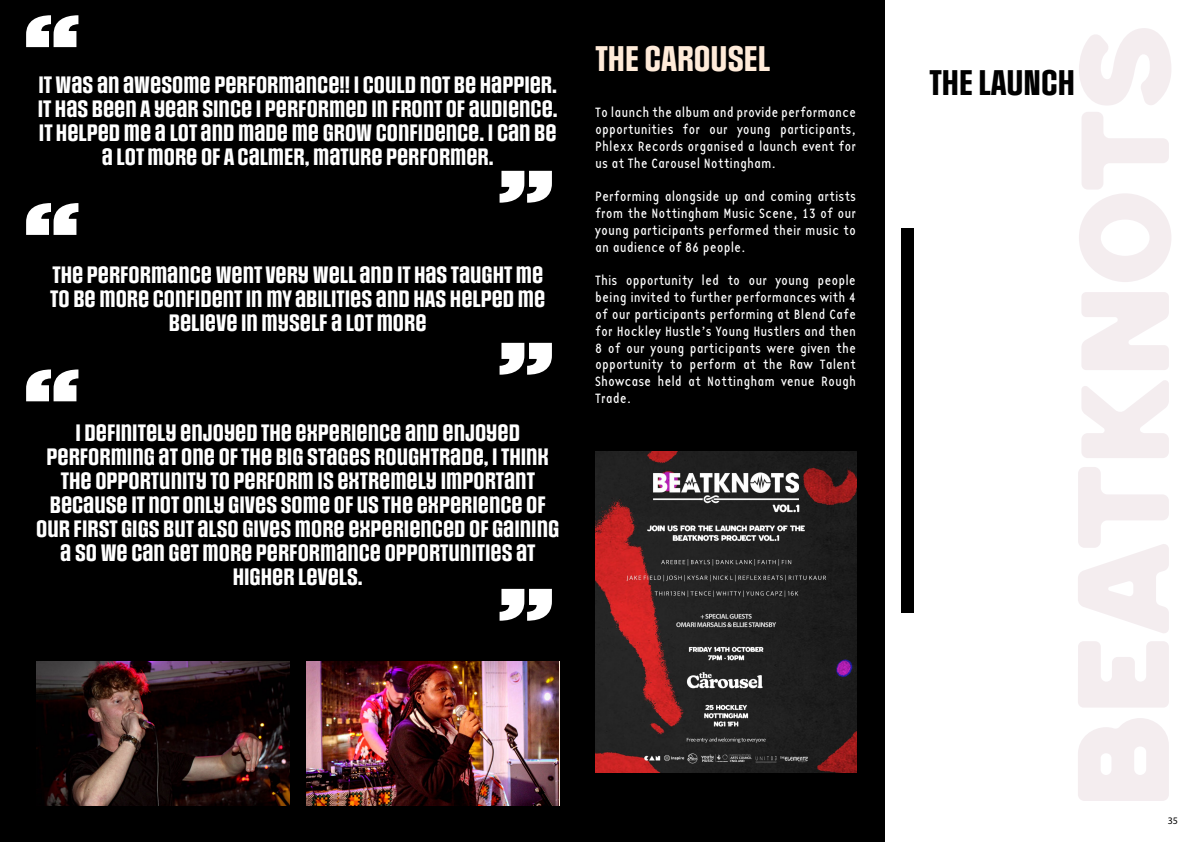
<style>
.page{position:relative;width:1191px;height:842px;background:#fff}
.page>*{position:absolute;margin:0;border:0;box-sizing:border-box;transform-origin:0 0}
.t1{font:900 80px "Wedding Gothic ATF";color:#fff}
.t2{font:700 30px "Social Gothic";color:#ffebd9}
.t3{font:700 30px "Social Gothic";color:#000}
.t4{font:700 20px/24px "Social Gothic";color:#fff;text-align:center}
.t5{font:14px/16.8px "Base 12 Sans OT";color:#fff;text-align:justify}
.t6{font:10px "Myriad Pro";color:#000}
</style>
<div class="page">
<div style="left:0;top:0;width:428px;height:842px;background:#000"></div>
<div style="left:428px;top:0;width:456px;height:842px;background:#000"></div>
<div style="left:901px;top:228px;width:13px;height:384px;background:#000"></div>
<img style="left:36px;top:662px;width:253px;height:144px">
<img style="left:306px;top:662px;width:253px;height:144px">
<img style="left:596px;top:451px;width:260px;height:322px">
<h1 class="t1" style="left:22px;top:-10px;width:61px">“</h1>
<p class="t4" style="left:38px;top:74px;width:521px">IT WAS AN AWESOME PERFORMANCE!! I COULD NOT BE HAPPIER.<br>IT HAS BEEN A YEAR SINCE I PERFORMED IN FRONT OF AUDIENCE.<br>IT HELPED ME A LOT AND MADE ME GROW CONFIDENCE. I CAN BE A LOT MORE OF A CALMER, MATURE PERFORMER.</p>
<h1 class="t1" style="left:22px;top:178px;width:61px">“</h1>
<h1 class="t1" style="left:495px;top:144px;width:61px">”</h1>
<p class="t4" style="left:50px;top:264px;width:496px">THE PERFORMANCE WENT VERY WELL AND IT HAS TAUGHT ME<br>TO BE MORE CONFIDENT IN MY ABILITIES AND HAS HELPED ME<br>BELIEVE IN MYSELF A LOT MORE</p>
<h1 class="t1" style="left:22px;top:344px;width:61px">“</h1>
<h1 class="t1" style="left:495px;top:316px;width:61px">”</h1>
<p class="t4" style="left:36px;top:422px;width:524px">I DEFINITELY ENJOYED THE EXPERIENCE AND ENJOYED PERFORMING AT ONE OF THE BIG STAGES ROUGHTRADE, I THINK THE OPPORTUNITY TO PERFORM IS EXTREMELY IMPORTANT BECAUSE IT NOT ONLY GIVES SOME OF US THE EXPERIENCE OF OUR FIRST GIGS BUT ALSO GIVES MORE EXPERIENCED OF GAINING A SO WE CAN GET MORE PERFORMANCE OPPORTUNITIES AT HIGHER LEVELS.</p>
<h1 class="t1" style="left:495px;top:562px;width:61px">”</h1>
<h2 class="t2" style="left:595px;top:39px;width:176px">THE CAROUSEL</h2>
<p class="t5" style="left:595px;top:104px;width:262px">To launch the album and provide performance opportunities for our young participants, Phlexx Records organised a launch event for us at The Carousel Nottingham.</p>
<p class="t5" style="left:595px;top:188px;width:262px">Performing alongside up and coming artists from the Nottingham Music Scene, 13 of our young participants performed their music to an audience of 86 people.</p>
<p class="t5" style="left:595px;top:272px;width:262px">This opportunity led to our young people being invited to further performances with 4 of our participants performing at Blend Cafe for Hockley Hustle’s Young Hustlers and then 8 of our young participants were given the opportunity to perform at the Raw Talent Showcase held at Nottingham venue Rough Trade.</p>
<h2 class="t3" style="left:929px;top:64px;width:147px">THE LAUNCH</h2>
<p class="t6" style="left:1167px;top:814px;width:12px">35</p>
</div>
